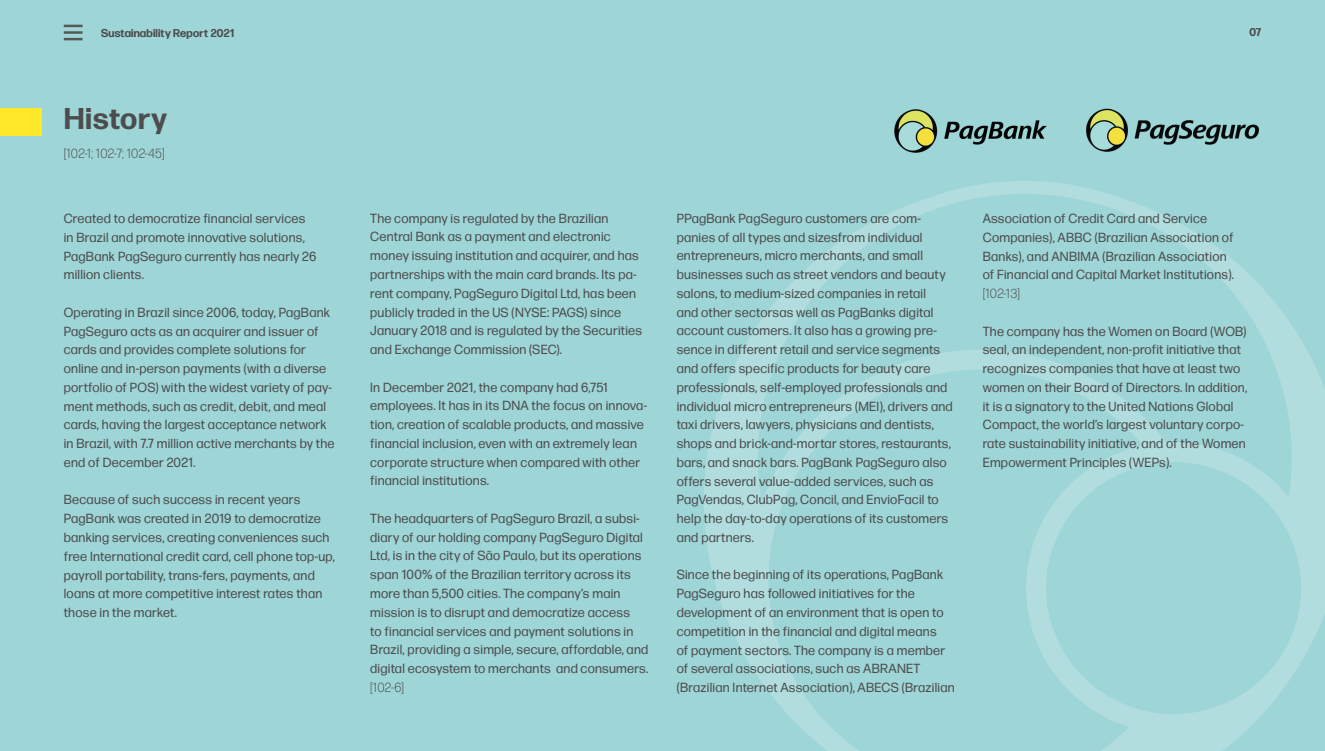
<style>
.page{position:relative;width:1325px;height:751px;background:#fff}
.page>*{position:absolute;margin:0;border:0;box-sizing:border-box;transform-origin:0 0}
.t1{font:700 30px "Forma DJR Text";letter-spacing:.02em;color:#4d4d4f}
.t2{font:13.12px/18.8px "Forma DJR Text";letter-spacing:.02em;color:#4d4d4f}
.t3{font:300 13.12px "Forma DJR Text";letter-spacing:.02em;color:#4d4d4f}
.t4{font:700 11.25px "Forma DJR Display";letter-spacing:.02em;color:#4d4d4f}
</style>
<div class="page">
<div style="left:0;top:0;width:1325px;height:750px;background:#9ed5d6"></div>
<svg style="left:704px;top:181px;width:621px;height:569px"></svg>
<div style="left:0;top:108px;width:41px;height:27px;background:#ffe729"></div>
<img style="left:894px;top:109px;width:153px;height:44px">
<img style="left:1086px;top:108px;width:173px;height:44px">
<svg style="left:64px;top:25px;width:19px;height:2px"></svg>
<hr style="left:64px;top:31px;width:19px;height:3px;background:#575757">
<svg style="left:64px;top:38px;width:19px;height:2px"></svg>
<p class="t4" style="left:101px;top:26px;width:134px">Sustainability Report 2021</p>
<p class="t4" style="left:1249px;top:25px;width:13px">07</p>
<h1 class="t1" style="left:64px;top:99px;width:105px">History</h1>
<p class="t3" style="left:64px;top:146px;width:102px">[102-1; 102-7; 102-45]</p>
<p class="t2" style="left:64px;top:209px;width:254px">Created to democratize financial services in Brazil and promote innovative solutions, PagBank PagSeguro currently has nearly 26 million clients.</p>
<p class="t2" style="left:64px;top:302px;width:272px">Operating in Brazil since 2006, today, PagBank PagSeguro acts as an acquirer and issuer of cards and provides complete solutions for online and in-person payments (with a diverse portfolio of POS) with the widest variety of pay&shy;ment methods, such as credit, debit, and meal cards, having the largest acceptance network in Brazil, with 7.7 million active merchants by the end of December 2021.</p>
<p class="t2" style="left:64px;top:490px;width:273px">Because of such success in recent years PagBank was created in 2019 to democratize banking services, creating conveniences such free International credit card, cell phone top-up, payroll portability, trans-fers, payments, and loans at more competitive interest rates than those in the market.</p>
<p class="t2" style="left:370px;top:208px;width:273px">The company is regulated by the Brazilian Central Bank as a payment and electronic money issuing institution and acquirer, and has partnerships with the main card brands. Its pa&shy;rent company, PagSeguro Digital Ltd, has been publicly traded in the US (NYSE: PAGS) since January 2018 and is regulated by the Securities and Exchange Commission (SEC).</p>
<p class="t2" style="left:370px;top:377px;width:278px">In December 2021, the company had 6,751 employees. It has in its DNA the focus on innova&shy;tion, creation of scalable products, and massive financial inclusion, even with an extremely lean corporate structure when compared with other financial institutions.</p>
<p class="t2" style="left:370px;top:508px;width:280px">The headquarters of PagSeguro Brazil, a subsi&shy;diary of our holding company PagSeguro Digital Ltd, is in the city of São Paulo, but its operations span 100% of the Brazilian territory across its more than 5,500 cities. The company’s main mission is to disrupt and democratize access<br>to financial services and payment solutions in Brazil, providing a simple, secure, affordable, and digital ecosystem to merchants and consumers.</p>
<p class="t3" style="left:370px;top:679px;width:35px">[102-6]</p>
<p class="t2" style="left:677px;top:208px;width:278px">PPagBank PagSeguro customers are com&shy;panies of all types and sizesfrom individual entrepreneurs, micro merchants, and small businesses such as street vendors and beauty salons, to medium-sized companies in retail<br>and other sectorsas well as PagBanks digital account customers. It also has a growing pre&shy;sence in different retail and service segments and offers specific products for beauty care professionals, self-employed professionals and individual micro entrepreneurs (MEI), drivers and taxi drivers, lawyers, physicians and dentists, shops and brick-and-mortar stores, restaurants, bars, and snack bars. PagBank PagSeguro also offers several value-added services, such as PagVendas, ClubPag, Concil, and EnvioFacil to help the day-to-day operations of its customers and partners.</p>
<p class="t2" style="left:677px;top:565px;width:280px">Since the beginning of its operations, PagBank PagSeguro has followed initiatives for the development of an environment that is open to competition in the financial and digital means<br>of payment sectors. The company is a member of several associations, such as ABRANET (Brazilian Internet Association), ABECS (Brazilian</p>
<p class="t2" style="left:983px;top:209px;width:253px">Association of Credit Card and Service Companies), ABBC (Brazilian Association of Banks), and ANBIMA (Brazilian Association of Financial and Capital Market Institutions).</p>
<p class="t3" style="left:983px;top:285px;width:39px">[102-13]</p>
<p class="t2" style="left:983px;top:321px;width:266px">The company has the Women on Board (WOB) seal, an independent, non-profit initiative that recognizes companies that have at least two women on their Board of Directors. In addition, it is a signatory to the United Nations Global Compact, the world’s largest voluntary corpo&shy;rate sustainability initiative, and of the Women Empowerment Principles (WEPs).</p>
</div>
